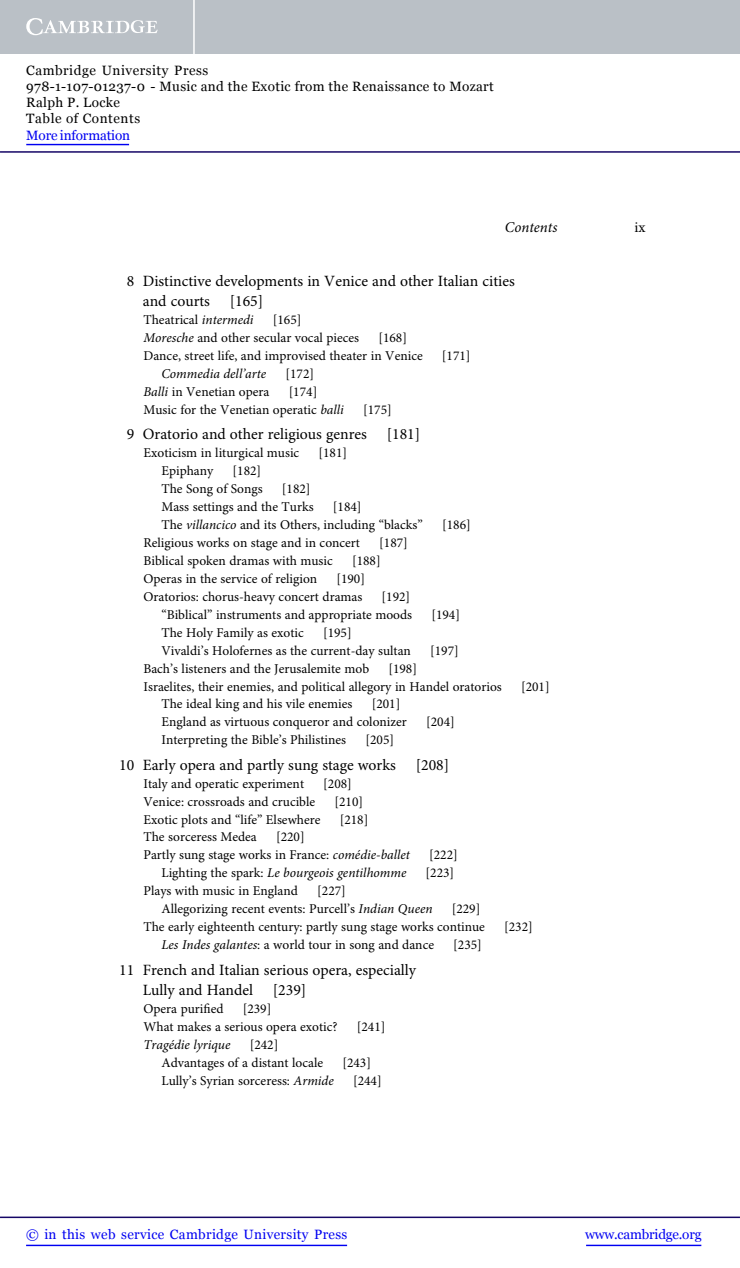
<style>
.page{position:relative;width:740px;height:1268px;background:#fff}
.page>*{position:absolute;margin:0;border:0;box-sizing:border-box;transform-origin:0 0}
.t1{font:15.75px/20.9px "Adv OT1 ef 757 c 0";color:#000}
.t2{font:15px "Adv OT7 d 6 df 7 ab.I";color:#000}
.t3{font:15px "Adv OT1 ef 757 c 0";color:#000}
.t4{font:13.5px/18px "Adv OT1 ef 757 c 0";color:#000}
.t5{font:13.5px/16.2px "Georgia";letter-spacing:.025em;color:#000}
.t6{font:13.5px "Adv OT7 d 6 df 7 ab.I";color:#000}
.t7{font:13.5px "Georgia";letter-spacing:.025em;color:#0000f1}
.t8{font:13.5px "Georgia";letter-spacing:-.015em;color:#0000f1}
.t9{font:13.5px "Georgia";letter-spacing:-.01em;color:#0000f1}
.s1{font-family:"Adv OT7 d 6 df 7 ab.I"}
.s2{font-style:inherit}
.s3{font-family:"Adv OT1 ef 757 c 0"}
.s4{font-family:"Adv OT1 ef 757 c 0+fb"}
</style>
<div class="page">
<div style="left:0;top:0;width:740px;height:54px;background:#bac0c6"></div>
<svg style="left:26px;top:18px;width:132px;height:17px"></svg>
<hr style="left:193px;top:0;width:2px;height:54px;background:#fff">
<hr style="left:0;top:151px;width:740px;height:2px;background:#150666">
<hr style="left:586px;top:1245px;width:115px;height:1px;background:#0000f1">
<hr style="left:0;top:1216px;width:740px;height:2px;background:#150666">
<hr style="left:26px;top:1245px;width:321px;height:1px;background:#0000f1">
<hr style="left:26px;top:144px;width:103px;height:1px;background:#0000f1">
<p class="t5" style="left:26px;top:62px;width:469px">Cambridge University Press<br>978-1-107-01237-0 - Music and the Exotic from the Renaissance to Mozart Ralph P. Locke<br>Table of Contents</p>
<p class="t9" style="left:26px;top:127px;width:105px">More information</p>
<p class="t2" style="left:505px;top:221px;width:54px">Contents</p>
<p class="t3" style="left:634px;top:221px;width:13px">ix</p>
<p class="t1" style="left:143px;top:271px;width:373px;text-indent:-16px">8 Distinctive developments in Venice and other Italian cities and courts</p>
<p class="t1" style="left:230px;top:292px;width:35px">[165]</p>
<p class="t4" style="left:143px;top:312px;width:112px">Theatrical <span class="s1">intermedi</span></p>
<p class="t4" style="left:143px;top:312px;width:217px;text-indent:129px">[165]<br><span class="s1">Moresche</span> and other secular vocal pieces</p>
<p class="t4" style="left:143px;top:330px;width:281px;text-indent:235px">[168]<br>Dance, street life, and improvised theater in Venice</p>
<p class="t4" style="left:442px;top:348px;width:30px">[171]</p>
<p class="t6" style="left:161px;top:368px;width:106px">Commedia dell<span class="s2">’</span>arte</p>
<p class="t4" style="left:285px;top:366px;width:30px">[172]</p>
<p class="t4" style="left:143px;top:384px;width:127px"><span class="s1">Balli</span> in Venetian opera</p>
<p class="t4" style="left:143px;top:384px;width:202px;text-indent:145px">[174]<br>Music for the Venetian operatic <span class="s1">balli</span></p>
<p class="t4" style="left:363px;top:402px;width:30px">[175]</p>
<p class="t1" style="left:127px;top:425px;width:242px">9 Oratorio and other religious genres</p>
<p class="t1" style="left:387px;top:425px;width:35px">[181]</p>
<p class="t4" style="left:143px;top:445px;width:157px">Exoticism in liturgical music</p>
<p class="t4" style="left:318px;top:445px;width:30px">[181]</p>
<p class="t4" style="left:161px;top:463px;width:53px">Epiphany</p>
<p class="t4" style="left:161px;top:463px;width:103px;text-align:right">[182]<br>The Song of Songs</p>
<p class="t4" style="left:161px;top:481px;width:154px;text-align:right">[182]<br>Mass settings and the Turks</p>
<p class="t4" style="left:161px;top:499px;width:263px;text-indent:171px">[184]<br>The <span class="s1">villancico</span> and its Others, including <span class="s2">“</span>blacks<span class="s2">”</span></p>
<p class="t4" style="left:143px;top:535px;width:218px">Religious works on stage and in concert</p>
<p class="t4" style="left:379px;top:535px;width:30px">[187]</p>
<p class="t4" style="left:143px;top:553px;width:191px">Biblical spoken dramas with music</p>
<p class="t4" style="left:352px;top:553px;width:30px">[188]</p>
<p class="t4" style="left:143px;top:571px;width:175px">Operas in the service of religion</p>
<p class="t4" style="left:143px;top:571px;width:223px;text-align:right">[190]<br>Oratorios: chorus-heavy concert dramas</p>
<p class="t4" style="left:161px;top:589px;width:252px;text-align:right">[192]<br><span class="s2">“</span>Biblical<span class="s2">”</span> instruments and appropriate moods</p>
<p class="t4" style="left:161px;top:625px;width:144px">The Holy Family as exotic</p>
<p class="t4" style="left:161px;top:625px;width:251px;text-indent:162px">[195]<br>Vivaldi<span class="s2">’</span>s Holofernes as the current-day sultan</p>
<p class="t4" style="left:442px;top:517px;width:30px">[186]</p>
<p class="t4" style="left:431px;top:607px;width:30px">[194]</p>
<p class="t4" style="left:430px;top:642px;width:30px">[197]</p>
<p class="t4" style="left:143px;top:660px;width:227px">Bach<span class="s2">’</span>s listeners and the Jerusalemite mob</p>
<p class="t4" style="left:143px;top:660px;width:360px;text-indent:245px">[198]<br>Israelites, their enemies, and political allegory in Handel oratorios</p>
<p class="t4" style="left:161px;top:696px;width:193px">The ideal king and his vile enemies</p>
<p class="t4" style="left:161px;top:696px;width:247px;text-indent:210px">[201]<br>England as virtuous conqueror and colonizer</p>
<p class="t4" style="left:426px;top:714px;width:30px">[204]</p>
<p class="t4" style="left:161px;top:732px;width:186px">Interpreting the Bible<span class="s2">’</span>s Philistines</p>
<p class="t4" style="left:365px;top:732px;width:30px">[205]</p>
<p class="t1" style="left:119px;top:756px;width:278px">10 Early opera and partly sung stage works</p>
<p class="t1" style="left:416px;top:756px;width:35px">[208]</p>
<p class="t4" style="left:143px;top:775px;width:162px">Italy and operatic experiment</p>
<p class="t4" style="left:323px;top:775px;width:30px">[208]</p>
<p class="t4" style="left:143px;top:793px;width:173px">Venice: crossroads and crucible</p>
<p class="t4" style="left:334px;top:793px;width:30px">[210]</p>
<p class="t4" style="left:143px;top:811px;width:178px">Exotic plots and <span class="s2">“</span>life<span class="s2">”</span> Elsewhere</p>
<p class="t4" style="left:340px;top:811px;width:30px">[218]</p>
<p class="t4" style="left:143px;top:829px;width:115px">The sorceress Medea</p>
<p class="t4" style="left:143px;top:829px;width:268px;text-indent:133px">[220]<br>Partly sung stage works in France: <span class="s1">comédie-ballet</span></p>
<p class="t4" style="left:429px;top:847px;width:30px">[222]</p>
<p class="t4" style="left:521px;top:678px;width:30px">[201]</p>
<p class="t6" style="left:161px;top:868px;width:246px"><span class="s3">Lighting the spark:</span> Le bourgeois gentilhomme</p>
<p class="t4" style="left:426px;top:865px;width:30px">[223]</p>
<p class="t4" style="left:143px;top:883px;width:156px">Plays with music in England</p>
<p class="t4" style="left:161px;top:883px;width:273px;text-indent:156px">[227]<br>Allegorizing recent events: Purcell<span class="s2">’</span>s <span class="s1">Indian Queen</span></p>
<p class="t4" style="left:143px;top:901px;width:343px;text-indent:308px">[229]<br>The early eighteenth century: partly sung stage works continue</p>
<p class="t4" style="left:161px;top:937px;width:274px"><span class="s1">Les Indes galantes</span>: a world tour in song and dance</p>
<p class="t4" style="left:453px;top:937px;width:30px">[235]</p>
<p class="t1" style="left:143px;top:960px;width:275px;text-indent:-24px">11 French and Italian serious opera, especially<br>Lully and Handel</p>
<p class="t1" style="left:273px;top:981px;width:35px">[239]</p>
<p class="t4" style="left:143px;top:1001px;width:81px">Opera puri<span class="s4">fi</span>ed</p>
<p class="t4" style="left:143px;top:1001px;width:196px;text-indent:99px">[239]<br>What makes a serious opera exotic?</p>
<p class="t4" style="left:357px;top:1019px;width:30px">[241]</p>
<p class="t6" style="left:143px;top:1039px;width:88px">Tragédie lyrique</p>
<p class="t4" style="left:161px;top:1037px;width:163px;text-indent:88px">[242]<br>Advantages of a distant locale</p>
<p class="t4" style="left:342px;top:1055px;width:30px">[243]</p>
<p class="t4" style="left:161px;top:1073px;width:174px">Lully<span class="s2">’</span>s Syrian sorceress: <span class="s1">Armide</span></p>
<p class="t4" style="left:353px;top:1073px;width:30px">[244]</p>
<p class="t4" style="left:504px;top:919px;width:30px">[232]</p>
<p class="t7" style="left:26px;top:1226px;width:323px">© in this web service Cambridge University Press</p>
<p class="t8" style="left:585px;top:1226px;width:118px">www.cambridge.org</p>
</div>
